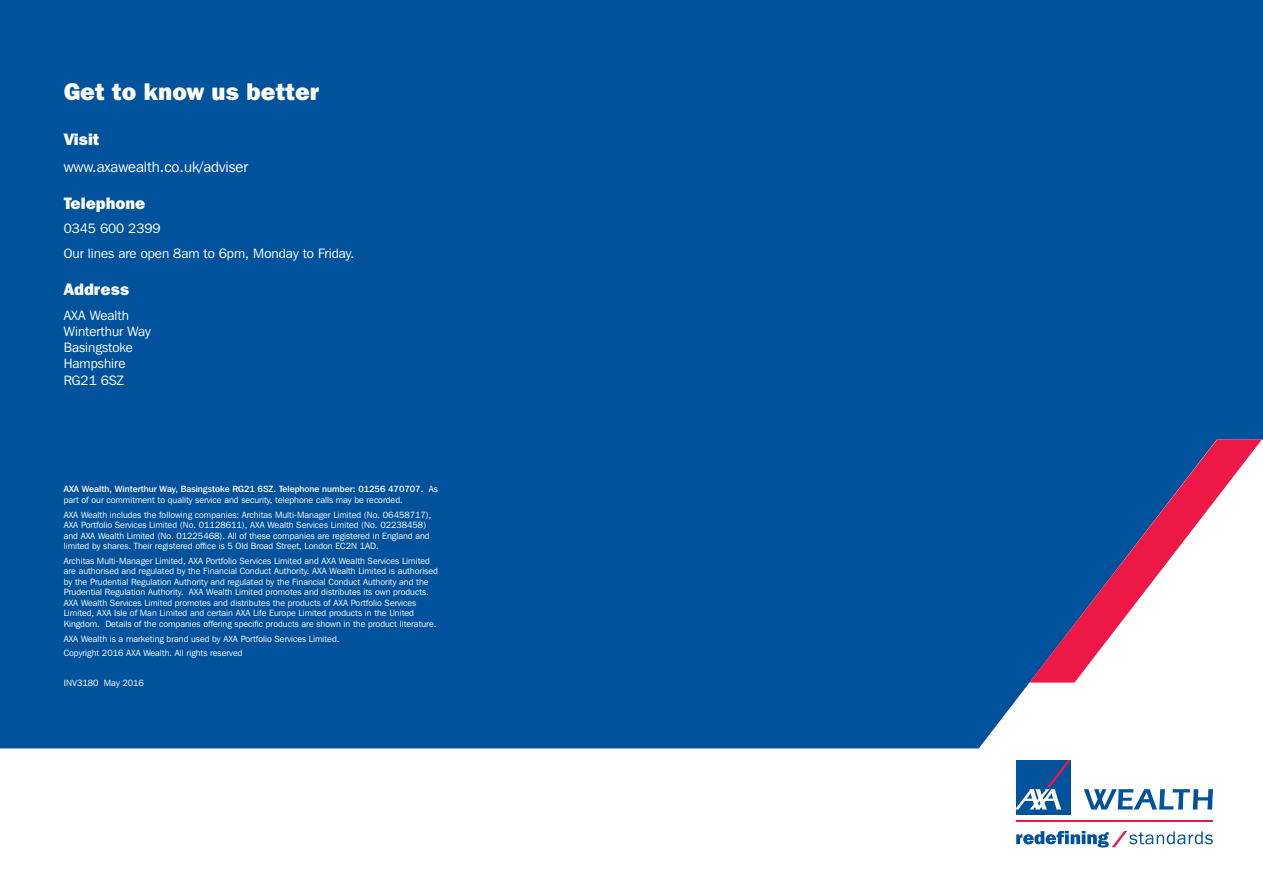
<style>
.page{position:relative;width:1263px;height:893px;background:#fff}
.page>*{position:absolute;margin:0;border:0;box-sizing:border-box;transform-origin:0 0}
.t1{font:800 24px "Franklin Gothic IT Cby BT";color:#fff}
.t2{font:800 16.5px "Franklin Gothic IT Cby BT";color:#fff}
.t3{font:15px "Franklin Gothic IT Cby BT";color:#fff}
.t4{font:13.5px/16.2px "Franklin Gothic IT Cby BT";color:#fff}
.t5{font:9px/10.5px "Franklin Gothic IT Cby BT";color:#fff}
.s1{font-weight:500}
</style>
<div class="page">
<div style="left:0;top:0;width:1263px;height:753px;background:#00529c"></div>
<svg style="left:0;top:440px;width:1263px;height:408px"></svg>
<svg style="left:1029px;top:440px;width:233px;height:243px"></svg>
<div style="left:1016px;top:760px;width:55px;height:55px;background:#00529c"></div>
<svg style="left:1016px;top:760px;width:55px;height:49px"></svg>
<svg style="left:1084px;top:789px;width:129px;height:20px"></svg>
<svg style="left:1016px;top:831px;width:197px;height:16px"></svg>
<hr style="left:1016px;top:820px;width:197px;height:1px;background:#ed1846">
<h1 class="t1" style="left:64px;top:76px;width:257px">Get to know us better</h1>
<h2 class="t2" style="left:64px;top:129px;width:37px">Visit</h2>
<h3 class="t3" style="left:64px;top:157px;width:186px">www.axawealth.co.uk/adviser</h3>
<h2 class="t2" style="left:64px;top:192px;width:83px">Telephone</h2>
<h3 class="t4" style="left:64px;top:216px;width:292px;line-height:24.8px">0345 600 2399<br>Our lines are open 8am to 6pm, Monday to Friday.</h3>
<h2 class="t2" style="left:64px;top:279px;width:67px">Address</h2>
<h3 class="t4" style="left:64px;top:307px;width:89px">AXA Wealth<br>Winterthur Way<br>Basingstoke<br>Hampshire<br>RG21 6SZ</h3>
<p class="t5" style="left:64px;top:484px;width:376px"><span class="s1">AXA Wealth, Winterthur Way, Basingstoke RG21 6SZ. Telephone number: 01256 470707.</span> As part of our commitment to quality service and security, telephone calls may be recorded.</p>
<p class="t5" style="left:64px;top:509px;width:369px">AXA Wealth includes the following companies: Architas Multi-Manager Limited (No. 06458717), AXA Portfolio Services Limited (No. 01128611), AXA Wealth Services Limited (No. 02238458) and AXA Wealth Limited (No. 01225468). All of these companies are registered in England and limited by shares. Their registered office is 5 Old Broad Street, London EC2N 1AD.</p>
<p class="t5" style="left:64px;top:555px;width:376px">Architas Multi-Manager Limited, AXA Portfolio Services Limited and AXA Wealth Services Limited are authorised and regulated by the Financial Conduct Authority. AXA Wealth Limited is authorised by the Prudential Regulation Authority and regulated by the Financial Conduct Authority and the Prudential Regulation Authority. AXA Wealth Limited promotes and distributes its own products.<br>AXA Wealth Services Limited promotes and distributes the products of AXA Portfolio Services Limited, AXA Isle of Man Limited and certain AXA Life Europe Limited products in the United Kingdom. Details of the companies offering specific products are shown in the product literature.</p>
<p class="t5" style="left:64px;top:631px;width:277px;line-height:14.7px">AXA Wealth is a marketing brand used by AXA Portfolio Services Limited.<br>Copyright 2016 AXA Wealth. All rights reserved</p>
<p class="t5" style="left:64px;top:677px;width:82px">INV3180 May 2016</p>
</div>
